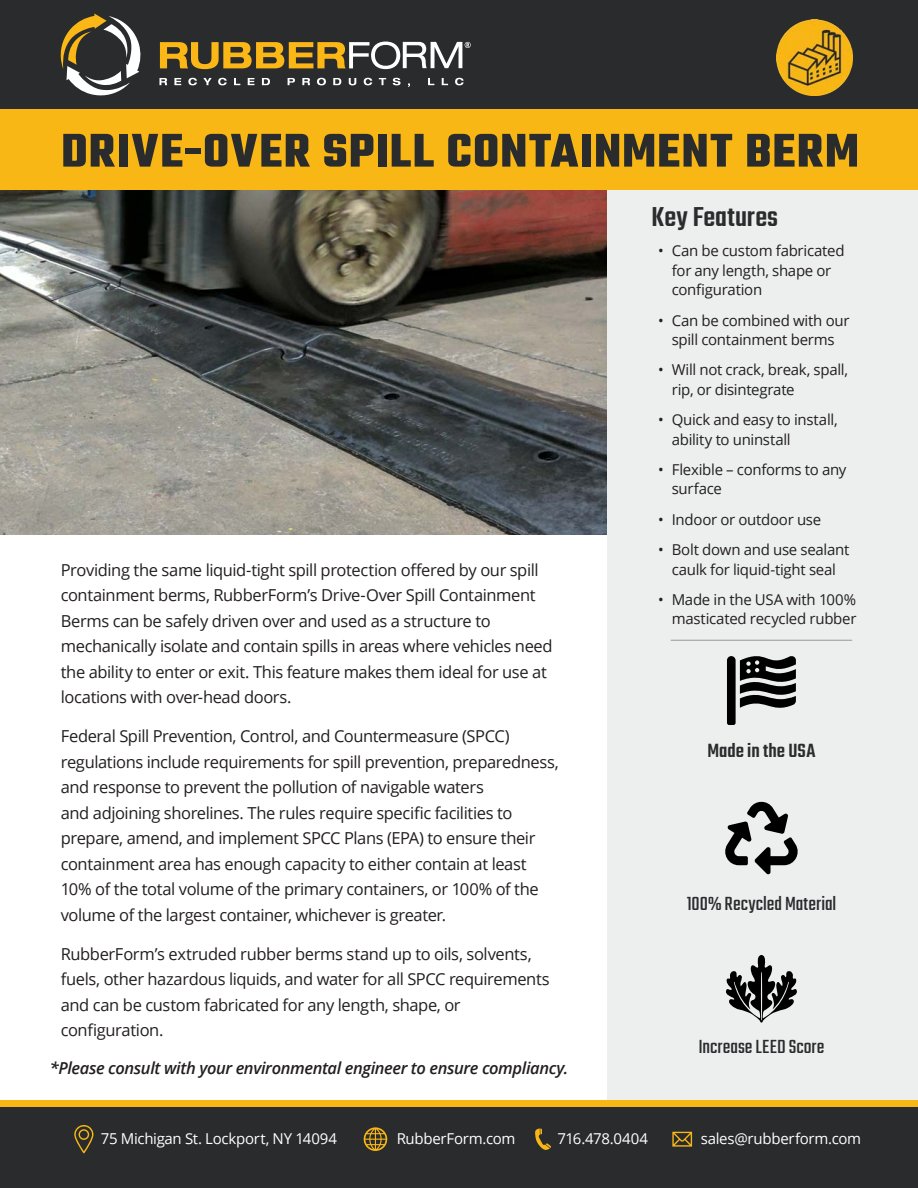
<style>
.page{position:relative;width:918px;height:1188px;background:#fff}
.page>*{position:absolute;margin:0;border:0;box-sizing:border-box;transform-origin:0 0}
.t1{font:700 51px "Teko";letter-spacing:.025em;color:#292b2c}
.t2{font:500 30px "Teko";letter-spacing:.005em;color:#292b2c}
.t3{font:21px "Teko";letter-spacing:.005em;color:#292b2c}
.t4{font:500 21px "Teko";color:#292b2c}
.t5{font:16.5px/25.5px "Open Sans";letter-spacing:-.025em;color:#231f20}
.t6{font:italic 600 16.5px "Open Sans";letter-spacing:-.025em;color:#231f20}
.t7{font:15px/19.5px "Open Sans";letter-spacing:-.02em;color:#231f20}
.t8{font:15px "Open Sans";letter-spacing:-.02em;color:#fff}
</style>
<div class="page">
<img style="left:0;top:190px;width:608px;height:345px">
<div style="left:0;top:0;width:918px;height:110px;background:#292b2c"></div>
<svg style="left:159px;top:78px;width:8px;height:7px"></svg>
<svg style="left:174px;top:78px;width:7px;height:7px"></svg>
<svg style="left:188px;top:78px;width:9px;height:7px"></svg>
<svg style="left:203px;top:78px;width:9px;height:7px"></svg>
<svg style="left:218px;top:78px;width:9px;height:7px"></svg>
<svg style="left:234px;top:78px;width:6px;height:7px"></svg>
<svg style="left:248px;top:78px;width:6px;height:7px"></svg>
<svg style="left:262px;top:78px;width:8px;height:7px"></svg>
<svg style="left:288px;top:78px;width:7px;height:7px"></svg>
<svg style="left:302px;top:78px;width:8px;height:7px"></svg>
<svg style="left:317px;top:78px;width:9px;height:7px"></svg>
<svg style="left:333px;top:78px;width:8px;height:7px"></svg>
<svg style="left:349px;top:78px;width:7px;height:7px"></svg>
<svg style="left:364px;top:78px;width:8px;height:7px"></svg>
<svg style="left:379px;top:78px;width:7px;height:7px"></svg>
<svg style="left:393px;top:78px;width:8px;height:7px"></svg>
<svg style="left:428px;top:78px;width:6px;height:7px"></svg>
<svg style="left:442px;top:78px;width:6px;height:7px"></svg>
<svg style="left:455px;top:78px;width:9px;height:7px"></svg>
<svg style="left:160px;top:42px;width:311px;height:27px"></svg>
<svg style="left:61px;top:14px;width:80px;height:81px"></svg>
<div style="left:0;top:110px;width:918px;height:80px;background:#f9b716"></div>
<div style="left:608px;top:190px;width:310px;height:910px;background:#edeeee"></div>
<div style="left:0;top:1100px;width:918px;height:54px;background:#f9b716"></div>
<div style="left:0;top:1107px;width:918px;height:81px;background:#292b2c"></div>
<svg style="left:672px;top:1132px;width:20px;height:15px"></svg>
<svg style="left:535px;top:1128px;width:16px;height:22px"></svg>
<svg style="left:74px;top:1125px;width:20px;height:28px"></svg>
<svg style="left:364px;top:1127px;width:23px;height:24px"></svg>
<hr style="left:671px;top:640px;width:181px;height:1px;background:#989999">
<svg style="left:727px;top:656px;width:69px;height:69px"></svg>
<svg style="left:726px;top:955px;width:71px;height:68px"></svg>
<svg style="left:725px;top:802px;width:73px;height:72px"></svg>
<img style="left:777px;top:20px;width:75px;height:75px">
<p class="t1" style="left:61px;top:118px;width:800px">DRIVE-OVER SPILL CONTAINMENT BERM</p>
<p class="t5" style="left:61px;top:557px;width:493px">Providing the same liquid-tight spill protection offered by our spill containment berms, RubberForm’s Drive-Over Spill Containment Berms can be safely driven over and used as a structure to mechanically isolate and contain spills in areas where vehicles need the ability to enter or exit. This feature makes them ideal for use at locations with over-head doors.</p>
<p class="t5" style="left:61px;top:723px;width:500px">Federal Spill Prevention, Control, and Countermeasure (SPCC) regulations include requirements for spill prevention, preparedness, and response to prevent the pollution of navigable waters<br>and adjoining shorelines. The rules require specific facilities to prepare, amend, and implement SPCC Plans (EPA) to ensure their containment area has enough capacity to either contain at least 10% of the total volume of the primary containers, or 100% of the volume of the largest container, whichever is greater.</p>
<p class="t5" style="left:61px;top:940px;width:490px">RubberForm’s extruded rubber berms stand up to oils, solvents, fuels, other hazardous liquids, and water for all SPCC requirements and can be custom fabricated for any length, shape, or configuration.</p>
<p class="t6" style="left:50px;top:1057px;width:520px">*Please consult with your environmental engineer to ensure compliancy.</p>
<p class="t2" style="left:652px;top:199px;width:128px">Key Features</p>
<p class="t7" style="left:672px;top:241px;width:174px;text-indent:-14px">• Can be custom fabricated for any length, shape or configuration</p>
<p class="t7" style="left:658px;top:310px;width:193px;text-align:center">• Can be combined with our spill containment berms</p>
<p class="t7" style="left:672px;top:360px;width:178px;text-indent:-14px">• Will not crack, break, spall, rip, or disintegrate</p>
<p class="t7" style="left:672px;top:410px;width:167px;text-indent:-14px">• Quick and easy to install, ability to uninstall</p>
<p class="t7" style="left:672px;top:459px;width:176px;text-indent:-14px">• Flexible – conforms to any surface</p>
<p class="t7" style="left:658px;top:509px;width:164px">• Indoor or outdoor use</p>
<p class="t7" style="left:658px;top:540px;width:193px;text-align:center">• Bolt down and use sealant caulk for liquid-tight seal</p>
<p class="t7" style="left:658px;top:589px;width:200px;text-align:right">• Made in the USA with 100% masticated recycled rubber</p>
<p class="t4" style="left:707px;top:739px;width:109px">Made in the USA</p>
<p class="t3" style="left:687px;top:892px;width:151px">100% Recycled Material</p>
<p class="t3" style="left:698px;top:1035px;width:128px">Increase LEED Score</p>
<p class="t8" style="left:101px;top:1128px;width:238px">75 Michigan St. Lockport, NY 14094</p>
<p class="t8" style="left:397px;top:1128px;width:120px">RubberForm.com</p>
<p class="t8" style="left:558px;top:1128px;width:92px">716.478.0404</p>
<p class="t8" style="left:701px;top:1128px;width:162px">sales@rubberform.com</p>
</div>
